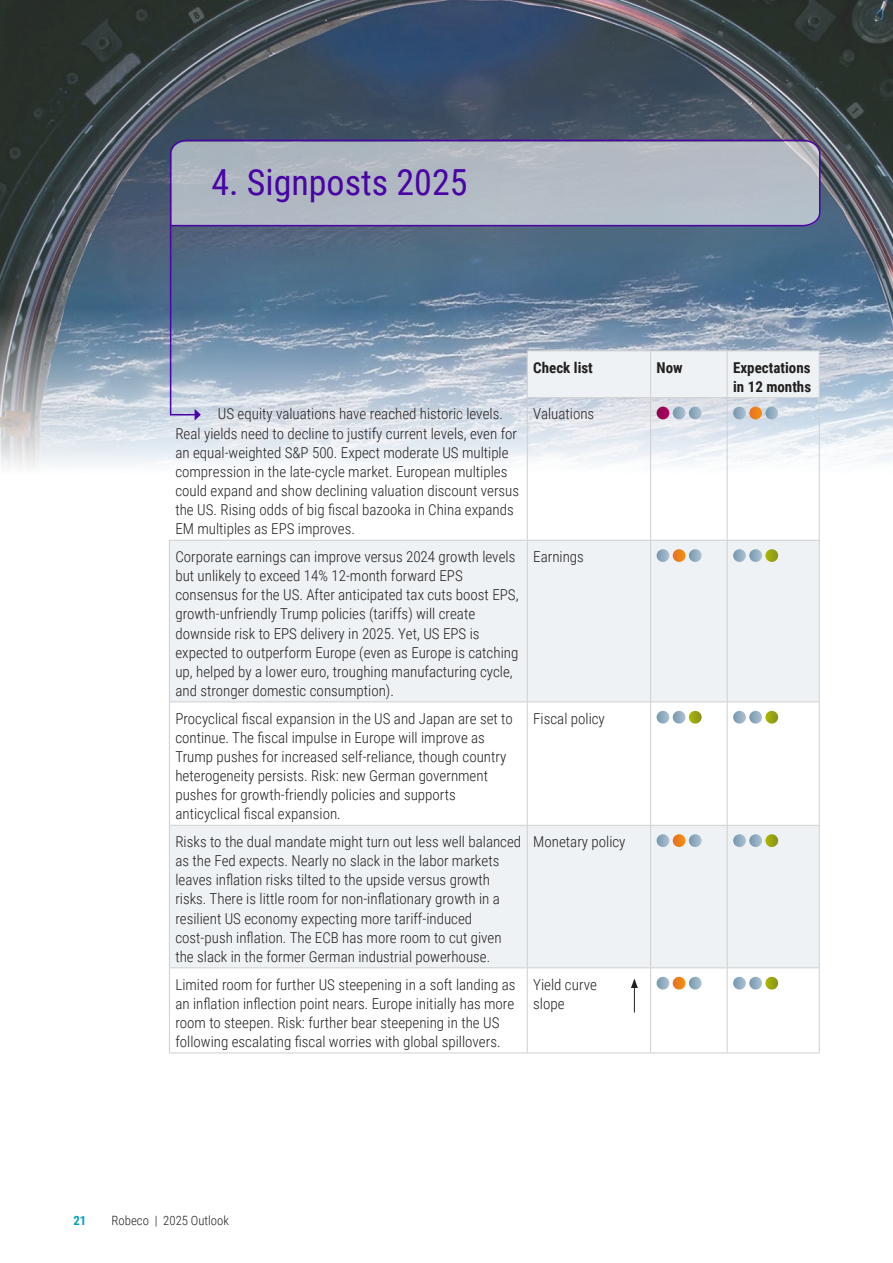
<style>
.page{position:relative;width:893px;height:1263px;background:#fff}
.page>*{position:absolute;margin:0;border:0;box-sizing:border-box;transform-origin:0 0}
.Subhoofdstukkop{font:36px "Roboto Condensed";color:#4a04a5}
.Leestekst{font:300 15px/19.2px "Roboto Condensed";color:#231f20}
.Leestekst-2{font:700 15px "Roboto Condensed";color:#231f20}
.t1{font:300 12.75px "Roboto Condensed";color:#231f20}
.t2{font:700 12.75px "Roboto Condensed";color:#00a2bd}
</style>
<div class="page">
<img style="left:0;top:0;width:893px;height:467px">
<svg style="left:169px;top:351px;width:650px;height:616px;fill:#eef2f4"></svg>
<hr style="left:527px;top:350px;width:124px;height:1px;background:#cfcfcf">
<hr style="left:651px;top:350px;width:76px;height:1px;background:#cfcfcf">
<hr style="left:650px;top:351px;width:1px;height:46px;background:#cfcfcf">
<hr style="left:727px;top:350px;width:93px;height:1px;background:#cfcfcf">
<hr style="left:727px;top:351px;width:1px;height:46px;background:#cfcfcf">
<hr style="left:819px;top:351px;width:1px;height:46px;background:#cfcfcf">
<hr style="left:527px;top:397px;width:124px;height:1px;background:#cfcfcf">
<hr style="left:527px;top:398px;width:1px;height:142px;background:#cfcfcf">
<hr style="left:651px;top:397px;width:76px;height:1px;background:#cfcfcf">
<hr style="left:650px;top:398px;width:1px;height:142px;background:#cfcfcf">
<hr style="left:727px;top:397px;width:93px;height:1px;background:#cfcfcf">
<hr style="left:727px;top:398px;width:1px;height:142px;background:#cfcfcf">
<hr style="left:819px;top:398px;width:1px;height:142px;background:#cfcfcf">
<hr style="left:169px;top:540px;width:358px;height:1px;background:#cfcfcf">
<hr style="left:169px;top:541px;width:1px;height:160px;background:#cfcfcf">
<hr style="left:527px;top:540px;width:124px;height:1px;background:#cfcfcf">
<hr style="left:527px;top:541px;width:1px;height:160px;background:#cfcfcf">
<hr style="left:651px;top:540px;width:76px;height:1px;background:#cfcfcf">
<hr style="left:650px;top:541px;width:1px;height:160px;background:#cfcfcf">
<hr style="left:727px;top:540px;width:93px;height:1px;background:#cfcfcf">
<hr style="left:727px;top:541px;width:1px;height:160px;background:#cfcfcf">
<hr style="left:819px;top:541px;width:1px;height:160px;background:#cfcfcf">
<hr style="left:169px;top:701px;width:358px;height:1px;background:#cfcfcf">
<hr style="left:169px;top:702px;width:1px;height:123px;background:#cfcfcf">
<hr style="left:527px;top:701px;width:124px;height:1px;background:#cfcfcf">
<hr style="left:527px;top:702px;width:1px;height:123px;background:#cfcfcf">
<hr style="left:651px;top:701px;width:76px;height:1px;background:#cfcfcf">
<hr style="left:650px;top:702px;width:1px;height:123px;background:#cfcfcf">
<hr style="left:727px;top:701px;width:93px;height:1px;background:#cfcfcf">
<hr style="left:727px;top:702px;width:1px;height:123px;background:#cfcfcf">
<hr style="left:819px;top:702px;width:1px;height:123px;background:#cfcfcf">
<hr style="left:169px;top:825px;width:358px;height:1px;background:#cfcfcf">
<hr style="left:169px;top:826px;width:1px;height:141px;background:#cfcfcf">
<hr style="left:527px;top:825px;width:124px;height:1px;background:#cfcfcf">
<hr style="left:527px;top:826px;width:1px;height:141px;background:#cfcfcf">
<hr style="left:651px;top:825px;width:76px;height:1px;background:#cfcfcf">
<hr style="left:650px;top:826px;width:1px;height:141px;background:#cfcfcf">
<hr style="left:727px;top:825px;width:93px;height:1px;background:#cfcfcf">
<hr style="left:727px;top:826px;width:1px;height:141px;background:#cfcfcf">
<hr style="left:819px;top:826px;width:1px;height:141px;background:#cfcfcf">
<hr style="left:169px;top:967px;width:358px;height:1px;background:#cfcfcf">
<hr style="left:169px;top:968px;width:1px;height:84px;background:#cfcfcf">
<hr style="left:527px;top:967px;width:124px;height:1px;background:#cfcfcf">
<hr style="left:527px;top:968px;width:1px;height:84px;background:#cfcfcf">
<hr style="left:651px;top:967px;width:76px;height:1px;background:#cfcfcf">
<hr style="left:650px;top:968px;width:1px;height:84px;background:#cfcfcf">
<hr style="left:727px;top:967px;width:93px;height:1px;background:#cfcfcf">
<hr style="left:727px;top:968px;width:1px;height:84px;background:#cfcfcf">
<hr style="left:819px;top:968px;width:1px;height:84px;background:#cfcfcf">
<hr style="left:527px;top:1052px;width:124px;height:1px;background:#cfcfcf">
<hr style="left:651px;top:1052px;width:76px;height:1px;background:#cfcfcf">
<hr style="left:727px;top:1052px;width:93px;height:1px;background:#cfcfcf">
<hr style="left:527px;top:351px;width:1px;height:46px;background:#cfcfcf">
<hr style="left:169px;top:1052px;width:358px;height:1px;background:#cfcfcf">
<svg style="left:657px;top:407px;width:45px;height:12px"></svg>
<svg style="left:733px;top:407px;width:45px;height:12px"></svg>
<svg style="left:657px;top:549px;width:45px;height:13px"></svg>
<svg style="left:733px;top:549px;width:45px;height:13px"></svg>
<svg style="left:657px;top:711px;width:45px;height:13px"></svg>
<svg style="left:733px;top:711px;width:45px;height:13px"></svg>
<svg style="left:657px;top:834px;width:45px;height:13px"></svg>
<svg style="left:733px;top:834px;width:45px;height:13px"></svg>
<svg style="left:657px;top:977px;width:45px;height:12px"></svg>
<svg style="left:733px;top:977px;width:45px;height:12px"></svg>
<svg style="left:631px;top:978px;width:7px;height:34px"></svg>
<svg style="left:169px;top:139px;width:652px;height:88px;background:#abb1bf"></svg>
<svg style="left:169px;top:223px;width:32px;height:198px;background:#7586a6"></svg>
<p class="Subhoofdstukkop" style="left:211px;top:157px;width:258px">4. Signposts 2025</p>
<p class="Leestekst-2" style="left:533px;top:357px;width:61px">Check list</p>
<p class="Leestekst-2" style="left:657px;top:357px;width:28px">Now</p>
<p class="Leestekst-2" style="left:733px;top:357px;width:79px">Expectations</p>
<p class="Leestekst-2" style="left:733px;top:376px;width:80px">in 12 months</p>
<p class="Leestekst" style="left:175px;top:404px;width:345px;text-indent:43px">US equity valuations have reached historic levels.<br>Real yields need to decline to justify current levels, even for an equal-weighted S&amp;P 500. Expect moderate US multiple compression in the late-cycle market. European multiples could expand and show declining valuation discount versus the US. Rising odds of big fiscal bazooka in China expands EM multiples as EPS improves.</p>
<p class="Leestekst" style="left:533px;top:404px;width:63px">Valuations</p>
<p class="Leestekst" style="left:175px;top:546px;width:345px">Corporate earnings can improve versus 2024 growth levels but unlikely to exceed 14% 12-month forward EPS consensus for the US. After anticipated tax cuts boost EPS, growth-unfriendly Trump policies (tariffs) will create downside risk to EPS delivery in 2025. Yet, US EPS is expected to outperform Europe (even as Europe is catching up, helped by a lower euro, troughing manufacturing cycle, and stronger domestic consumption).</p>
<p class="Leestekst" style="left:533px;top:546px;width:52px">Earnings</p>
<p class="Leestekst" style="left:175px;top:708px;width:339px">Procyclical fiscal expansion in the US and Japan are set to continue. The fiscal impulse in Europe will improve as Trump pushes for increased self-reliance, though country heterogeneity persists. Risk: new German government pushes for growth-friendly policies and supports anticyclical fiscal expansion.</p>
<p class="Leestekst" style="left:533px;top:708px;width:73px">Fiscal policy</p>
<p class="Leestekst" style="left:175px;top:831px;width:347px">Risks to the dual mandate might turn out less well balanced as the Fed expects. Nearly no slack in the labor markets leaves inflation risks tilted to the upside versus growth risks. There is little room for non-inflationary growth in a resilient US economy expecting more tariff-induced cost-push inflation. The ECB has more room to cut given the slack in the former German industrial powerhouse.</p>
<p class="Leestekst" style="left:533px;top:831px;width:94px">Monetary policy</p>
<p class="Leestekst" style="left:175px;top:974px;width:342px">Limited room for further US steepening in a soft landing as an inflation inflection point nears. Europe initially has more room to steepen. Risk: further bear steepening in the US following escalating fiscal worries with global spillovers.</p>
<p class="Leestekst" style="left:533px;top:974px;width:65px">Yield curve slope</p>
<p class="t2" style="left:73px;top:1212px;width:14px">21</p>
<p class="t1" style="left:112px;top:1211px;width:119px">Robeco | 2025 Outlook</p>
</div>
